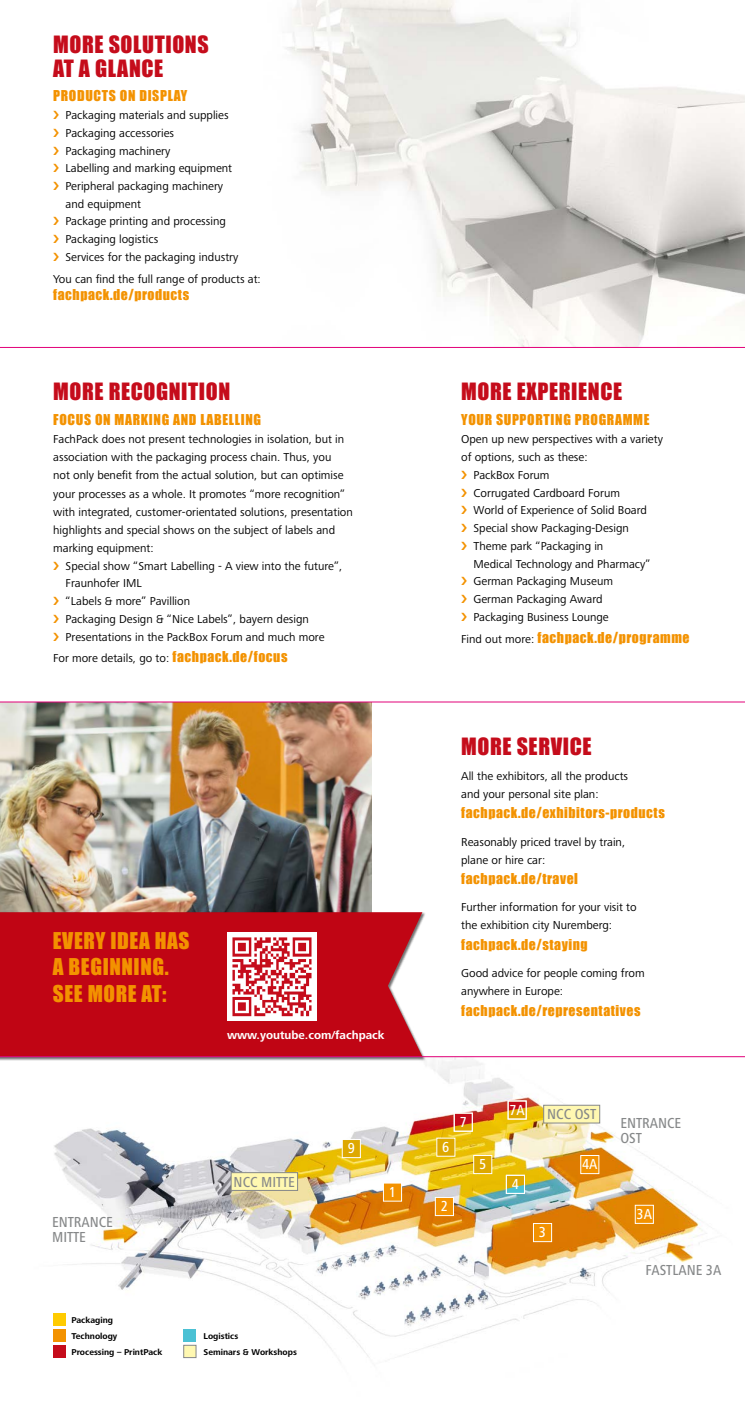
<style>
.page{position:relative;width:745px;height:1404px;background:#fff}
.page>*{position:absolute;margin:0;border:0;box-sizing:border-box;transform-origin:0 0}
.t1{font:21.88px/23.8px "Impact";letter-spacing:.03em;color:#c50c1b}
.t2{font:21.25px/26.4px "Impact";letter-spacing:.03em;color:#f39200}
.t3{font:500 condensed 15px/15px "Frutiger Next LT";letter-spacing:-.005em;color:#868889}
.t4{font:500 condensed 15px "Frutiger Next LT";color:#fff}
.t5{font:13.75px "Impact";letter-spacing:.04em;color:#f39200}
.t6{font:11.88px/17.8px "Frutiger Next LTW1 G";color:#000}
.t7{font:700 11.88px "Frutiger Next LTW1 G";color:#fff}
.t8{font:700 8.75px/15.9px "Frutiger Next LTW1 G";color:#000}
.s1{font-family:"Impact";font-size:13.75px;color:#f39200}
.s2{font-family:"Frutiger Next LTW1 G";font-size:11.88px;color:#000}
</style>
<div class="page">
<img style="left:30px;top:1057px;width:702px;height:302px">
<img style="left:81px;top:0;width:663px;height:347px">
<img style="left:0;top:702px;width:371px;height:209px">
<svg style="left:382px;top:1182px;width:20px;height:19px"></svg>
<svg style="left:434px;top:1196px;width:20px;height:20px"></svg>
<svg style="left:532px;top:1222px;width:20px;height:20px"></svg>
<svg style="left:579px;top:1154px;width:20px;height:20px"></svg>
<svg style="left:634px;top:1204px;width:19px;height:19px"></svg>
<svg style="left:542px;top:1104px;width:58px;height:19px"></svg>
<svg style="left:230px;top:1171px;width:68px;height:20px"></svg>
<svg style="left:472px;top:1154px;width:20px;height:20px"></svg>
<svg style="left:436px;top:1137px;width:19px;height:19px"></svg>
<svg style="left:341px;top:1138px;width:20px;height:20px"></svg>
<svg style="left:453px;top:1112px;width:19px;height:19px"></svg>
<svg style="left:507px;top:1100px;width:19px;height:19px"></svg>
<svg style="left:505px;top:1174px;width:20px;height:19px"></svg>
<div style="left:53px;top:1312px;width:13px;height:13px;background:#ffcb00"></div>
<div style="left:53px;top:1328px;width:13px;height:13px;background:#f39200"></div>
<div style="left:53px;top:1344px;width:13px;height:13px;background:#c50c1b"></div>
<div style="left:183px;top:1328px;width:13px;height:13px;background:#4bc1d4"></div>
<div style="left:183px;top:1344px;width:13px;height:13px;background:#fff8b1;border:1px solid #868889"></div>
<div style="left:0;top:911px;width:426px;height:149px;background:#000;opacity:.55"></div>
<div style="left:0;top:912px;width:422px;height:144px;background:#c00514"></div>
<img style="left:227px;top:932px;width:89px;height:88px">
<div style="left:633px;top:1251px;width:99px;height:36px;background:#fff"></div>
<hr style="left:0;top:347px;width:744px;height:1px;background:#e20079">
<hr style="left:0;top:701px;width:744px;height:1px;background:#e20079">
<hr style="left:0;top:1056px;width:744px;height:1px;background:#e20079">
<h1 class="t1" style="left:53px;top:32px;width:157px">MORE SOLUTIONS<br>AT A GLANCE</h1>
<p class="t5" style="left:53px;top:85px;width:135px">PRODUCTS ON DISPLAY</p>
<p class="t6" style="left:65px;top:107px;width:174px">Packaging materials and supplies<br>Packaging accessories<br>Packaging machinery<br>Labelling and marking equipment<br>Peripheral packaging machinery and equipment<br>Package printing and processing<br>Packaging logistics<br>Services for the packaging industry</p>
<p class="t6" style="left:53px;top:270px;width:209px">You can find the full range of products at:</p>
<p class="t5" style="left:53px;top:284px;width:137px">fachpack.de/products</p>
<h1 class="t1" style="left:53px;top:379px;width:178px">MORE RECOGNITION</h1>
<p class="t5" style="left:53px;top:409px;width:209px">FOCUS ON MARKING AND LABELLING</p>
<p class="t6" style="left:53px;top:430px;width:301px;line-height:18.1px">FachPack does not present technologies in isolation, but in association with the packaging process chain. Thus, you<br>not only benefit from the actual solution, but can optimise your processes as a whole. It promotes “more recognition” with integrated, customer-orientated solutions, presentation highlights and special shows on the subject of labels and marking equipment:</p>
<p class="t6" style="left:66px;top:557px;width:278px">Special show “Smart Labelling - A view into the future”, Fraunhofer IML<br>“Labels &amp; more” Pavillion<br>Packaging Design &amp; “Nice Labels”, bayern design Presentations in the PackBox Forum and much more</p>
<p class="t6" style="left:53px;top:649px;width:236px">For more details, go to: <span class="s1">fachpack.de/focus</span></p>
<h1 class="t1" style="left:461px;top:379px;width:162px">MORE EXPERIENCE</h1>
<p class="t5" style="left:461px;top:409px;width:190px">YOUR SUPPORTING PROGRAMME</p>
<p class="t6" style="left:461px;top:430px;width:203px">Open up new perspectives with a variety</p>
<p class="t6" style="left:461px;top:449px;width:128px">of options, such as these:</p>
<p class="t6" style="left:473px;top:466px;width:77px">PackBox Forum</p>
<p class="t6" style="left:473px;top:484px;width:148px">Corrugated Cardboard Forum</p>
<p class="t6" style="left:473px;top:502px;width:175px">World of Experience of Solid Board</p>
<p class="t6" style="left:473px;top:519px;width:157px">Special show Packaging-Design</p>
<p class="t6" style="left:473px;top:537px;width:131px">Theme park “Packaging in</p>
<p class="t6" style="left:473px;top:555px;width:179px">Medical Technology and Pharmacy”</p>
<p class="t6" style="left:473px;top:573px;width:141px">German Packaging Museum</p>
<p class="t6" style="left:473px;top:590px;width:130px">German Packaging Award</p>
<p class="t6" style="left:473px;top:608px;width:137px">Packaging Business Lounge</p>
<p class="t5" style="left:461px;top:626px;width:230px"><span class="s2">Find out more:</span> fachpack.de/programme</p>
<h2 class="t2" style="left:53px;top:926px;width:138px">EVERY IDEA HAS<br>A BEGINNING.<br>SEE MORE AT:</h2>
<p class="t7" style="left:227px;top:1028px;width:159px">www.youtube.com/fachpack</p>
<h1 class="t1" style="left:461px;top:733px;width:132px">MORE SERVICE</h1>
<p class="t6" style="left:461px;top:767px;width:168px;line-height:18.1px">All the exhibitors, all the products and your personal site plan:</p>
<p class="t5" style="left:461px;top:802px;width:205px">fachpack.de/exhibitors-products</p>
<p class="t6" style="left:461px;top:833px;width:165px;line-height:18.1px">Reasonably priced travel by train, plane or hire car:</p>
<p class="t5" style="left:461px;top:868px;width:118px">fachpack.de/travel</p>
<p class="t6" style="left:461px;top:898px;width:177px;line-height:18.1px">Further information for your visit to the exhibition city Nuremberg:</p>
<p class="t5" style="left:461px;top:933px;width:128px">fachpack.de/staying</p>
<p class="t6" style="left:461px;top:964px;width:185px;line-height:18.1px">Good advice for people coming from anywhere in Europe:</p>
<p class="t5" style="left:461px;top:999px;width:181px">fachpack.de/representatives</p>
<p class="t3" style="left:52px;top:1213px;width:62px">ENTRANCE<br>MITTE</p>
<p class="t8" style="left:71px;top:1311px;width:92px">Packaging<br>Technology<br>Processing – PrintPack</p>
<p class="t3" style="left:233px;top:1173px;width:63px">NCC MITTE</p>
<p class="t8" style="left:203px;top:1327px;width:95px">Logistics<br>Seminars &amp; Workshops</p>
<p class="t4" style="left:347px;top:1139px;width:9px">9</p>
<p class="t4" style="left:442px;top:1138px;width:9px">6</p>
<p class="t4" style="left:459px;top:1113px;width:9px">7</p>
<p class="t4" style="left:388px;top:1183px;width:9px">1</p>
<p class="t4" style="left:440px;top:1197px;width:9px">2</p>
<p class="t4" style="left:479px;top:1155px;width:9px">5</p>
<p class="t4" style="left:509px;top:1101px;width:17px">7A</p>
<p class="t3" style="left:547px;top:1106px;width:50px">NCC OST</p>
<p class="t4" style="left:511px;top:1175px;width:9px">4</p>
<p class="t4" style="left:538px;top:1223px;width:9px">3</p>
<p class="t4" style="left:581px;top:1155px;width:17px">4A</p>
<p class="t3" style="left:620px;top:1115px;width:62px">ENTRANCE<br>OST</p>
<p class="t4" style="left:636px;top:1205px;width:17px">3A</p>
<p class="t3" style="left:645px;top:1262px;width:77px">FASTLANE 3A</p>
</div>
